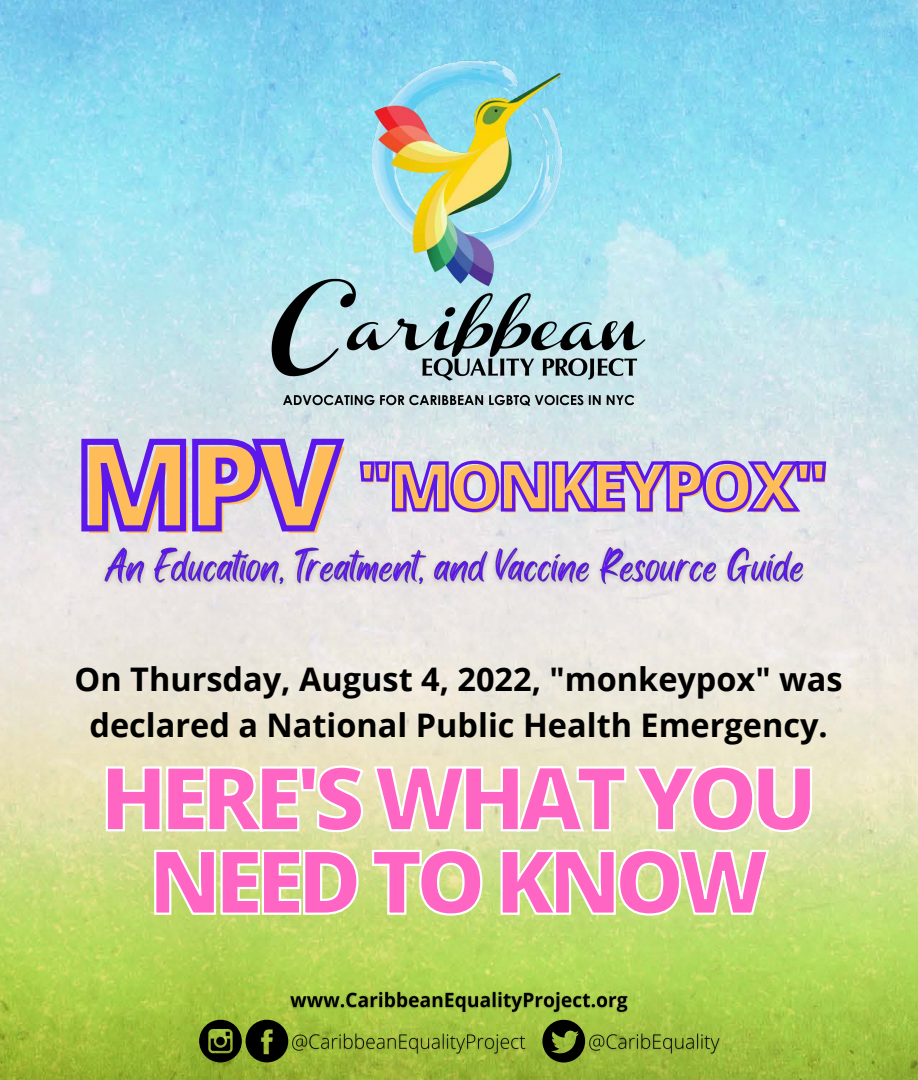
<style>
.page{position:relative;width:918px;height:1080px;background:#fff}
.page>*{position:absolute;margin:0;border:0;box-sizing:border-box;transform-origin:0 0}
.t1{font:800 121.35px "Open Sans";color:#ffbd59}
.t2{font:800 87.9px/83.4px "Open Sans";letter-spacing:-.08em;color:#ff66c4;text-align:center}
.t3{font:800 65.7px "Open Sans";letter-spacing:-.055em;color:#ffbd59}
.t4{font:700 32.55px/45.5px "Open Sans";color:#000;text-align:center}
</style>
<div class="page">
<img style="left:0;top:0;width:918px;height:1080px">
<svg style="left:542px;top:1020px;width:43px;height:43px"></svg>
<svg style="left:199px;top:1020px;width:89px;height:42px"></svg>
<img style="left:213px;top:38px;width:486px;height:377px">
<svg style="left:105px;top:764px;width:708px;height:70px"></svg>
<svg style="left:153px;top:848px;width:618px;height:70px"></svg>
<svg style="left:78px;top:434px;width:271px;height:148px"></svg>
<img style="left:96px;top:531px;width:725px;height:75px">
<img style="left:288px;top:1025px;width:242px;height:34px">
<img style="left:585px;top:1025px;width:138px;height:34px">
<img style="left:287px;top:983px;width:344px;height:34px">
<svg style="left:358px;top:459px;width:470px;height:56px"></svg>
<h1 class="t1" style="left:80px;top:404px;width:266px">MPV</h1>
<h3 class="t3" style="left:360px;top:442px;width:472px">"MONKEYPOX"</h3>
<p class="t4" style="left:75px;top:656px;width:770px">On Thursday, August 4, 2022, "monkeypox" was declared a National Public Health Emergency.</p>
<h2 class="t2" style="left:100px;top:754px;width:718px">HERE'S WHAT YOU<br>NEED TO KNOW</h2>
</div>
